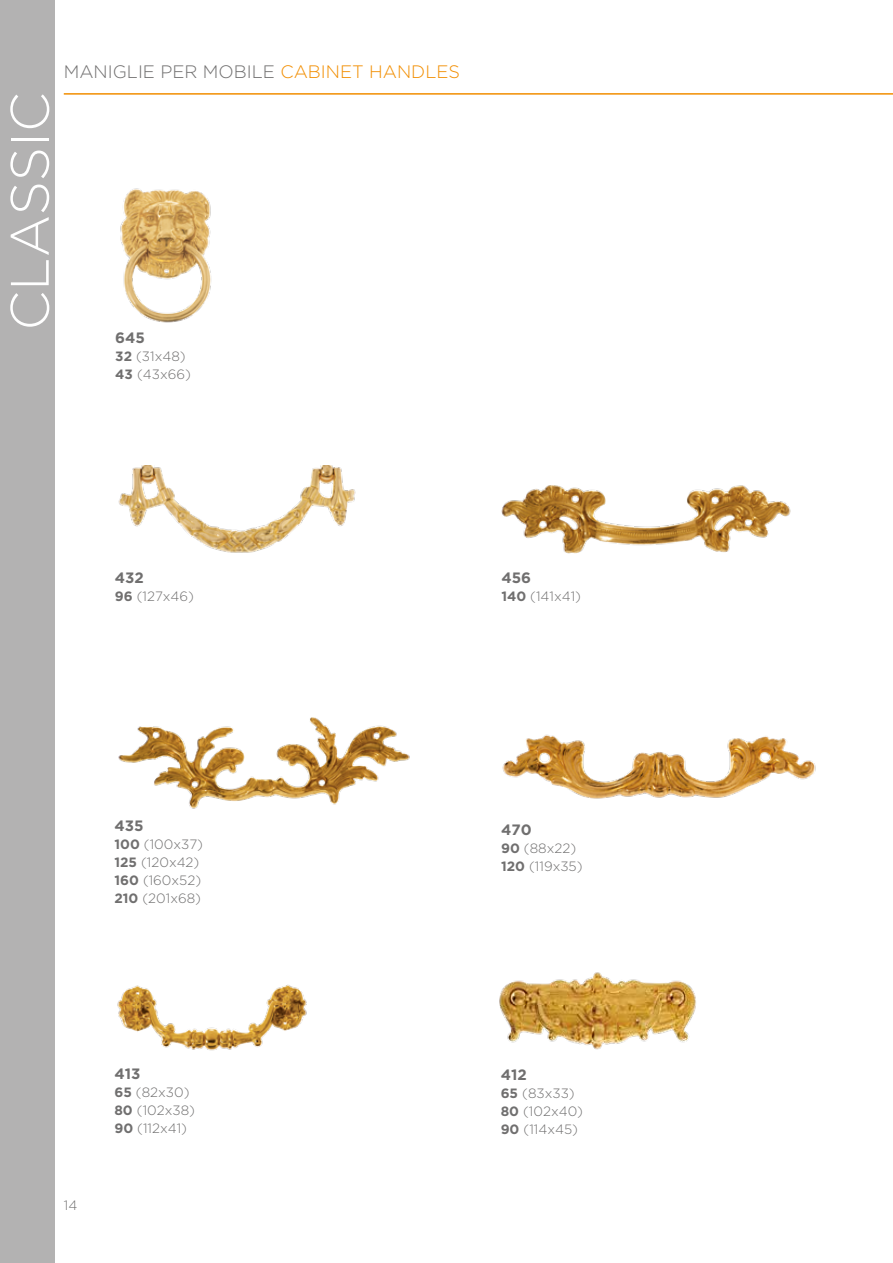
<style>
.page{position:relative;width:893px;height:1263px;background:#fff}
.page>*{position:absolute;margin:0;border:0;box-sizing:border-box;transform-origin:0 0}
.t1{font:300 54px "Gotham";color:#fff}
.t2{font:300 18px "Gotham";color:#706f6f}
.t3{font:700 15px "Gotham";color:#706f6f}
.t4{font:300 13.5px/18px "Gotham";color:#706f6f}
.s1{color:#f28e00}
.s2{font-weight:700}
</style>
<div class="page">
<hr style="left:64px;top:93px;width:829px;height:2px;background:#f28e00">
<img style="left:120px;top:188px;width:92px;height:135px">
<img style="left:118px;top:465px;width:238px;height:88px">
<img style="left:501px;top:485px;width:290px;height:69px">
<div style="left:0;top:0;width:54px;height:1263px;background:#b3b2b2"></div>
<img style="left:117px;top:984px;width:190px;height:67px">
<img style="left:500px;top:972px;width:196px;height:78px">
<img style="left:118px;top:717px;width:292px;height:92px">
<img style="left:502px;top:734px;width:314px;height:65px">
<h1 class="t1" style="left:0;top:331px;width:240px;rotate:-90deg">CLASSIC</h1>
<h2 class="t2" style="left:64px;top:62px;width:398px">MANIGLIE PER MOBILE <span class="s1">CABINET HANDLES</span></h2>
<p class="t3" style="left:115px;top:329px;width:31px">645</p>
<p class="t4" style="left:115px;top:347px;width:77px"><span class="s2">32</span> (31x48)<br><span class="s2">43</span> (43x66)</p>
<p class="t3" style="left:115px;top:569px;width:30px">432</p>
<p class="t4" style="left:115px;top:587px;width:81px"><span class="s2">96</span> (127x46)</p>
<p class="t3" style="left:501px;top:569px;width:31px">456</p>
<p class="t4" style="left:501px;top:587px;width:81px"><span class="s2">140</span> (141x41)</p>
<p class="t3" style="left:114px;top:817px;width:31px">435</p>
<p class="t4" style="left:114px;top:835px;width:90px"><span class="s2">100</span> (100x37)<br><span class="s2">125</span> (120x42)<br><span class="s2">160</span> (160x52)<br><span class="s2">210</span> (201x68)</p>
<p class="t4" style="left:64px;top:1196px;width:15px">14</p>
<p class="t3" style="left:114px;top:1065px;width:27px">413</p>
<p class="t4" style="left:114px;top:1083px;width:82px"><span class="s2">65</span> (82x30)<br><span class="s2">80</span> (102x38)<br><span class="s2">90</span> (112x41)</p>
<p class="t3" style="left:501px;top:821px;width:32px">470</p>
<p class="t4" style="left:501px;top:839px;width:83px"><span class="s2">90</span> (88x22)<br><span class="s2">120</span> (119x35)</p>
<p class="t3" style="left:501px;top:1065px;width:28px">412</p>
<p class="t4" style="left:501px;top:1083px;width:84px"><span class="s2">65</span> (83x33)<br><span class="s2">80</span> (102x40)<br><span class="s2">90</span> (114x45)</p>
</div>
